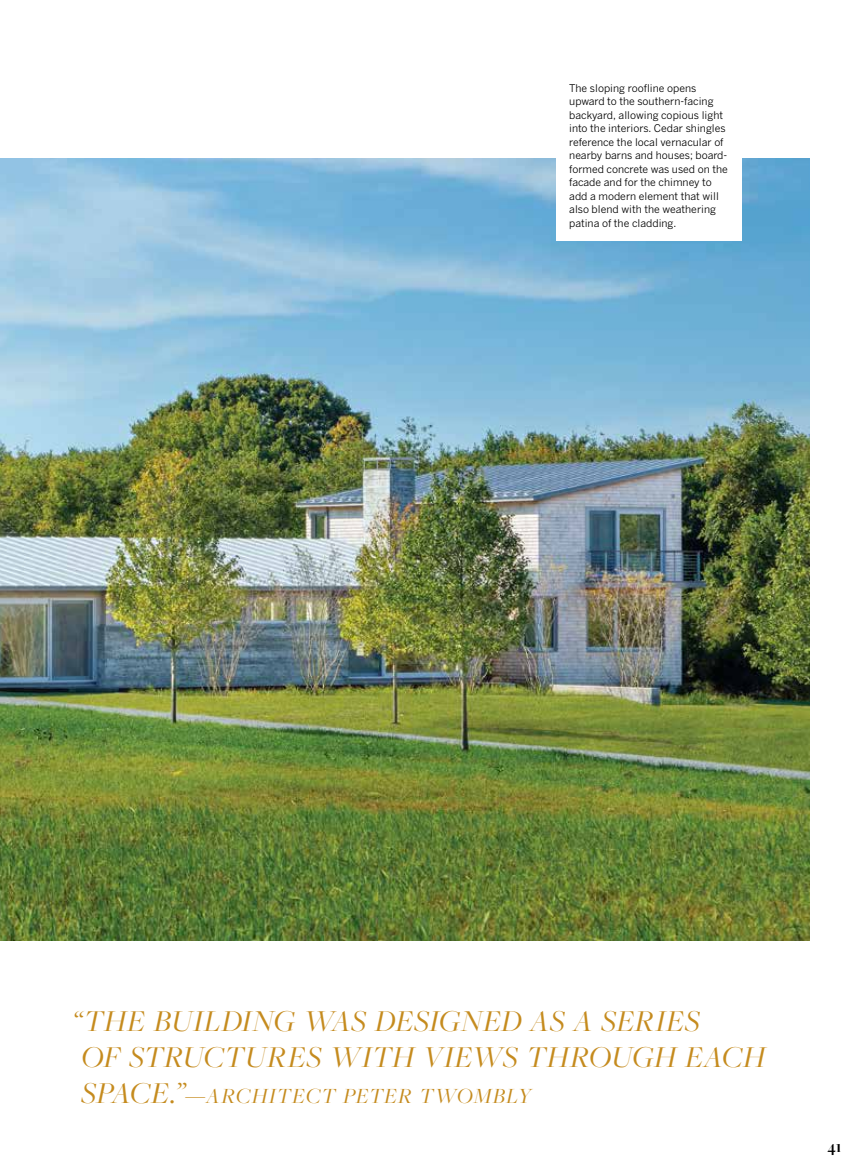
<style>
.page{position:relative;width:864px;height:1175px;background:#fff}
.page>*{position:absolute;margin:0;border:0;box-sizing:border-box;transform-origin:0 0}
.t1{font:italic 31.5px/36px "Freight Big Pro";letter-spacing:.01em;color:#c58b1e}
.t2{font:italic 22.5px "Freight Big Pro";letter-spacing:.04em;color:#c58b1e}
.t3{font:700 16.5px "Freight Big Pro";color:#000}
.t4{font:10.5px/13.5px "Benton Gothic";color:#000}
.s1{font-size:31.5px}
</style>
<div class="page">
<img style="left:0;top:159px;width:810px;height:781px">
<div style="left:556px;top:67px;width:186px;height:173px;background:#fff"></div>
<p class="t4" style="left:569px;top:81px;width:160px">The sloping roofline opens upward to the southern-facing backyard, allowing copious light into the interiors. Cedar shingles reference the local vernacular of nearby barns and houses; board&shy;formed concrete was used on the facade and for the chimney to add a modern element that will also blend with the weathering patina of the cladding.</p>
<h1 class="t1" style="left:72px;top:1002px;width:695px">“THE BUILDING WAS DESIGNED AS A SERIES<br>OF STRUCTURES WITH VIEWS THROUGH EACH</h1>
<h2 class="t2" style="left:81px;top:1081px;width:452px"><span class="s1">SPACE.”</span>—ARCHITECT PETER TWOMBLY</h2>
<h3 class="t3" style="left:828px;top:1136px;width:15px">41</h3>
</div>
